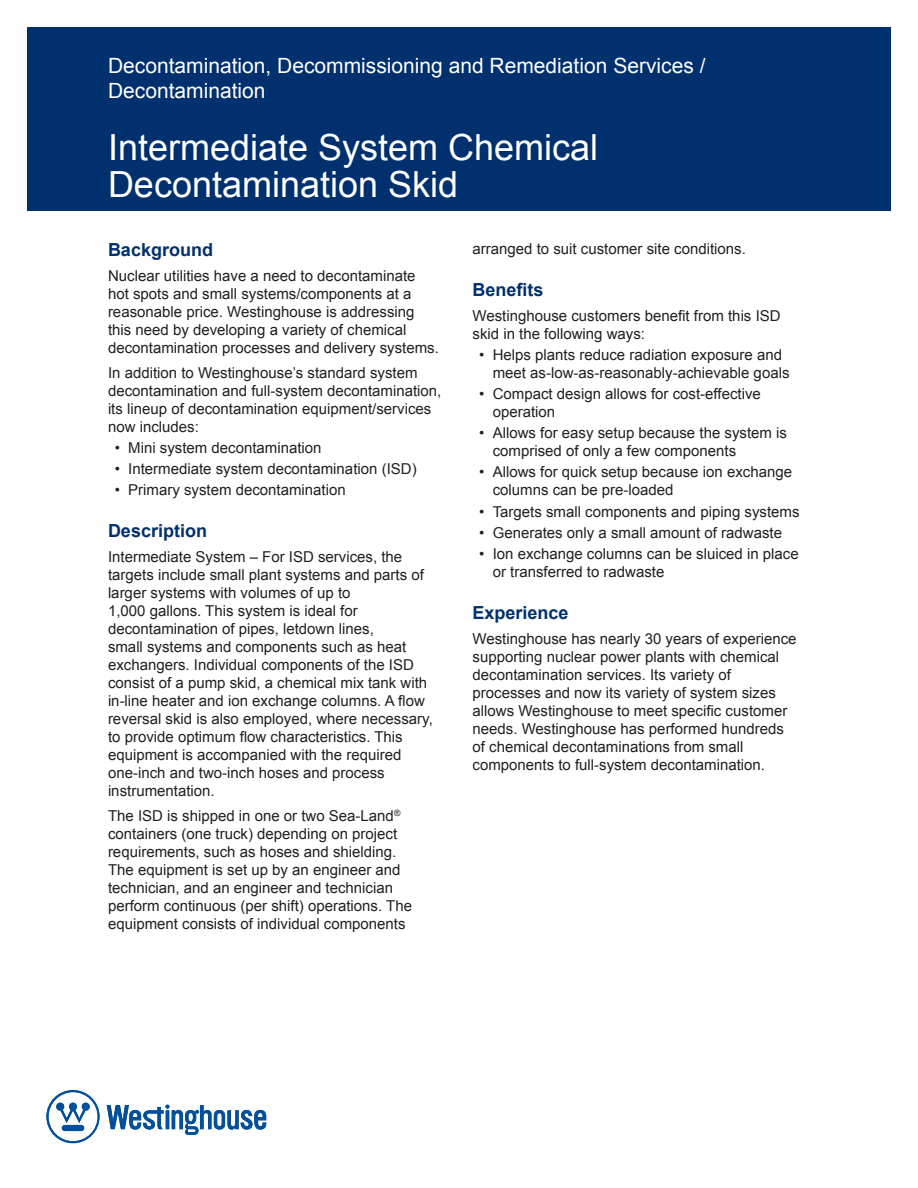
<style>
.page{position:relative;width:918px;height:1188px;background:#fff}
.page>*{position:absolute;margin:0;border:0;box-sizing:border-box;transform-origin:0 0}
.t1{font:36px/37.5px "Arial";color:#fff}
.Cost_Center{font:21px/25.2px "Arial";color:#fff}
.Section_Title{font:700 18px "Arial";color:#00306d}
.Body_Copy{font:15px/18px "Arial";color:#231f20}
</style>
<div class="page">
<div style="left:27px;top:27px;width:864px;height:184px;background:#00306d"></div>
<svg style="left:46px;top:1090px;width:54px;height:53px"></svg>
<svg style="left:107px;top:1105px;width:159px;height:30px"></svg>
<p class="Cost_Center" style="left:108px;top:53px;width:599px">Decontamination, Decommissioning and Remediation Services /<br>Decontamination</p>
<p class="t1" style="left:108px;top:129px;width:492px">Intermediate System Chemical<br>Decontamination Skid</p>
<p class="Section_Title" style="left:108px;top:238px;width:107px">Background</p>
<p class="Body_Copy" style="left:108px;top:267px;width:332px">Nuclear utilities have a need to decontaminate hot spots and small systems/components at a reasonable price. Westinghouse is addressing this need by developing a variety of chemical decontamination processes and delivery systems.</p>
<p class="Body_Copy" style="left:108px;top:363px;width:335px">In addition to Westinghouse’s standard system decontamination and full-system decontamination, its lineup of decontamination equipment/services now includes:</p>
<p class="Body_Copy" style="left:115px;top:439px;width:208px">• Mini system decontamination</p>
<p class="Body_Copy" style="left:115px;top:460px;width:303px">• Intermediate system decontamination (ISD)</p>
<p class="Body_Copy" style="left:115px;top:481px;width:233px">• Primary system decontamination</p>
<p class="Section_Title" style="left:108px;top:519px;width:101px">Description</p>
<p class="Body_Copy" style="left:108px;top:548px;width:326px">Intermediate System – For ISD services, the targets include small plant systems and parts of larger systems with volumes of up to<br>1,000 gallons. This system is ideal for decontamination of pipes, letdown lines,<br>small systems and components such as heat exchangers. Individual components of the ISD consist of a pump skid, a chemical mix tank with in-line heater and ion exchange columns. A flow reversal skid is also employed, where necessary, to provide optimum flow characteristics. This equipment is accompanied with the required one-inch and two-inch hoses and process instrumentation.</p>
<p class="Body_Copy" style="left:108px;top:807px;width:306px">The ISD is shipped in one or two Sea-Land<sup>® </sup>containers (one truck) depending on project requirements, such as hoses and shielding.<br>The equipment is set up by an engineer and technician, and an engineer and technician perform continuous (per shift) operations. The equipment consists of individual components</p>
<p class="Body_Copy" style="left:472px;top:240px;width:275px">arranged to suit customer site conditions.</p>
<p class="Section_Title" style="left:472px;top:278px;width:73px">Benefits</p>
<p class="Body_Copy" style="left:472px;top:306px;width:310px">Westinghouse customers benefit from this ISD skid in the following ways:</p>
<p class="Body_Copy" style="left:493px;top:346px;width:298px;text-indent:-14px">• Helps plants reduce radiation exposure and meet as-low-as-reasonably-achievable goals</p>
<p class="Body_Copy" style="left:493px;top:385px;width:270px;text-indent:-14px">• Compact design allows for cost-effective operation</p>
<p class="Body_Copy" style="left:493px;top:424px;width:296px;text-indent:-14px">• Allows for easy setup because the system is comprised of only a few components</p>
<p class="Body_Copy" style="left:493px;top:463px;width:301px;text-indent:-14px">• Allows for quick setup because ion exchange columns can be pre-loaded</p>
<p class="Body_Copy" style="left:479px;top:503px;width:322px">• Targets small components and piping systems</p>
<p class="Body_Copy" style="left:479px;top:524px;width:304px">• Generates only a small amount of radwaste</p>
<p class="Body_Copy" style="left:493px;top:545px;width:307px;text-indent:-14px">• Ion exchange columns can be sluiced in place or transferred to radwaste</p>
<p class="Section_Title" style="left:472px;top:601px;width:98px">Experience</p>
<p class="Body_Copy" style="left:472px;top:630px;width:326px">Westinghouse has nearly 30 years of experience supporting nuclear power plants with chemical decontamination services. Its variety of processes and now its variety of system sizes allows Westinghouse to meet specific customer needs. Westinghouse has performed hundreds of chemical decontaminations from small components to full-system decontamination.</p>
</div>
